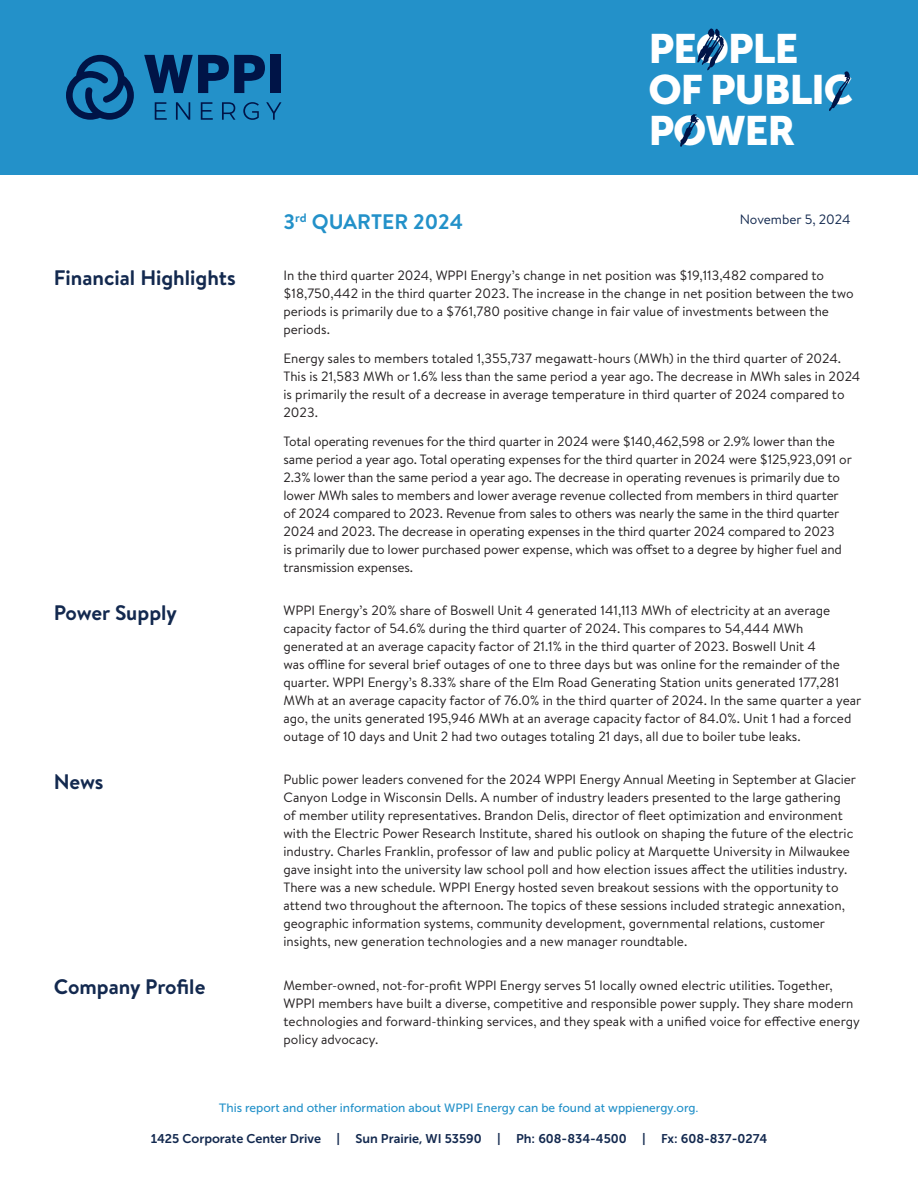
<style>
.page{position:relative;width:918px;height:1188px;background:#fff}
.page>*{position:absolute;margin:0;border:0;box-sizing:border-box;transform-origin:0 0}
.t1{font:40.8px/40.8px "Museo Sans 900";letter-spacing:-.03em;color:#fff}
.t2{font:700 21px "Brandon Text";color:#13294f}
.t3{font:700 21px "Brandon Text";color:#2391c9}
.t4{font:13.5px/18px "Brandon Text";color:#231f20}
.t5{font:13.5px "Brandon Text";color:#13294f}
.t6{font:12.6px "Museo Sans 700";color:#13294f}
.t7{font:12px "Museo Sans 500";color:#2391c9}
</style>
<div class="page">
<div style="left:0;top:0;width:918px;height:175px;background:#2391c9"></div>
<svg style="left:144px;top:55px;width:121px;height:38px"></svg>
<div style="left:271px;top:55px;width:10px;height:38px;background:#001447"></div>
<svg style="left:155px;top:102px;width:12px;height:18px"></svg>
<svg style="left:176px;top:102px;width:14px;height:18px"></svg>
<svg style="left:201px;top:102px;width:12px;height:18px"></svg>
<svg style="left:222px;top:102px;width:13px;height:18px"></svg>
<svg style="left:266px;top:102px;width:15px;height:18px"></svg>
<svg style="left:243px;top:102px;width:16px;height:18px"></svg>
<svg style="left:66px;top:55px;width:68px;height:65px"></svg>
<svg style="left:829px;top:71px;width:22px;height:40px"></svg>
<svg style="left:697px;top:28px;width:27px;height:42px"></svg>
<svg style="left:680px;top:114px;width:19px;height:33px"></svg>
<h1 class="t1" style="left:648px;top:28px;width:206px">PEOPLE<br>OF PUBLIC<br>POWER</h1>
<h2 class="t3" style="left:284px;top:208px;width:181px">3<sup>rd</sup> QUARTER 2024</h2>
<p class="t5" style="left:740px;top:210px;width:112px">November 5, 2024</p>
<h2 class="t2" style="left:54px;top:263px;width:183px">Financial Highlights</h2>
<p class="t4" style="left:284px;top:266px;width:572px">In the third quarter 2024, WPPI Energy’s change in net position was $19,113,482 compared to $18,750,442 in the third quarter 2023. The increase in the change in net position between the two periods is primarily due to a $761,780 positive change in fair value of investments between the periods.</p>
<p class="t4" style="left:284px;top:349px;width:578px">Energy sales to members totaled 1,355,737 megawatt-hours (MWh) in the third quarter of 2024.<br>This is 21,583 MWh or 1.6% less than the same period a year ago. The decrease in MWh sales in 2024 is primarily the result of a decrease in average temperature in third quarter of 2024 compared to 2023.</p>
<p class="t4" style="left:284px;top:432px;width:570px">Total operating revenues for the third quarter in 2024 were $140,462,598 or 2.9% lower than the same period a year ago. Total operating expenses for the third quarter in 2024 were $125,923,091 or 2.3% lower than the same period a year ago. The decrease in operating revenues is primarily due to lower MWh sales to members and lower average revenue collected from members in third quarter of 2024 compared to 2023. Revenue from sales to others was nearly the same in the third quarter 2024 and 2023. The decrease in operating expenses in the third quarter 2024 compared to 2023<br>is primarily due to lower purchased power expense, which was offset to a degree by higher fuel and transmission expenses.</p>
<h2 class="t2" style="left:54px;top:599px;width:125px">Power Supply</h2>
<p class="t4" style="left:284px;top:601px;width:579px">WPPI Energy’s 20% share of Boswell Unit 4 generated 141,113 MWh of electricity at an average capacity factor of 54.6% during the third quarter of 2024. This compares to 54,444 MWh generated at an average capacity factor of 21.1% in the third quarter of 2023. Boswell Unit 4<br>was offline for several brief outages of one to three days but was online for the remainder of the quarter. WPPI Energy’s 8.33% share of the Elm Road Generating Station units generated 177,281<br>MWh at an average capacity factor of 76.0% in the third quarter of 2024. In the same quarter a year ago, the units generated 195,946 MWh at an average capacity factor of 84.0%. Unit 1 had a forced outage of 10 days and Unit 2 had two outages totaling 21 days, all due to boiler tube leaks.</p>
<h2 class="t2" style="left:54px;top:767px;width:51px">News</h2>
<p class="t4" style="left:284px;top:770px;width:574px">Public power leaders convened for the 2024 WPPI Energy Annual Meeting in September at Glacier Canyon Lodge in Wisconsin Dells. A number of industry leaders presented to the large gathering of member utility representatives. Brandon Delis, director of fleet optimization and environment with the Electric Power Research Institute, shared his outlook on shaping the future of the electric industry. Charles Franklin, professor of law and public policy at Marquette University in Milwaukee gave insight into the university law school poll and how election issues affect the utilities industry.<br>There was a new schedule. WPPI Energy hosted seven breakout sessions with the opportunity to attend two throughout the afternoon. The topics of these sessions included strategic annexation, geographic information systems, community development, governmental relations, customer insights, new generation technologies and a new manager roundtable.</p>
<h2 class="t2" style="left:54px;top:972px;width:153px">Company Profile</h2>
<p class="t4" style="left:284px;top:976px;width:578px">Member-owned, not-for-profit WPPI Energy serves 51 locally owned electric utilities. Together, WPPI members have built a diverse, competitive and responsible power supply. They share modern technologies and forward-thinking services, and they speak with a unified voice for effective energy policy advocacy.</p>
<p class="t7" style="left:219px;top:1101px;width:481px">This report and other information about WPPI Energy can be found at wppienergy.org.</p>
<p class="t6" style="left:151px;top:1132px;width:618px">1425 Corporate Center Drive | Sun Prairie, WI 53590 | Ph: 608-834-4500 | Fx: 608-837-0274</p>
</div>
